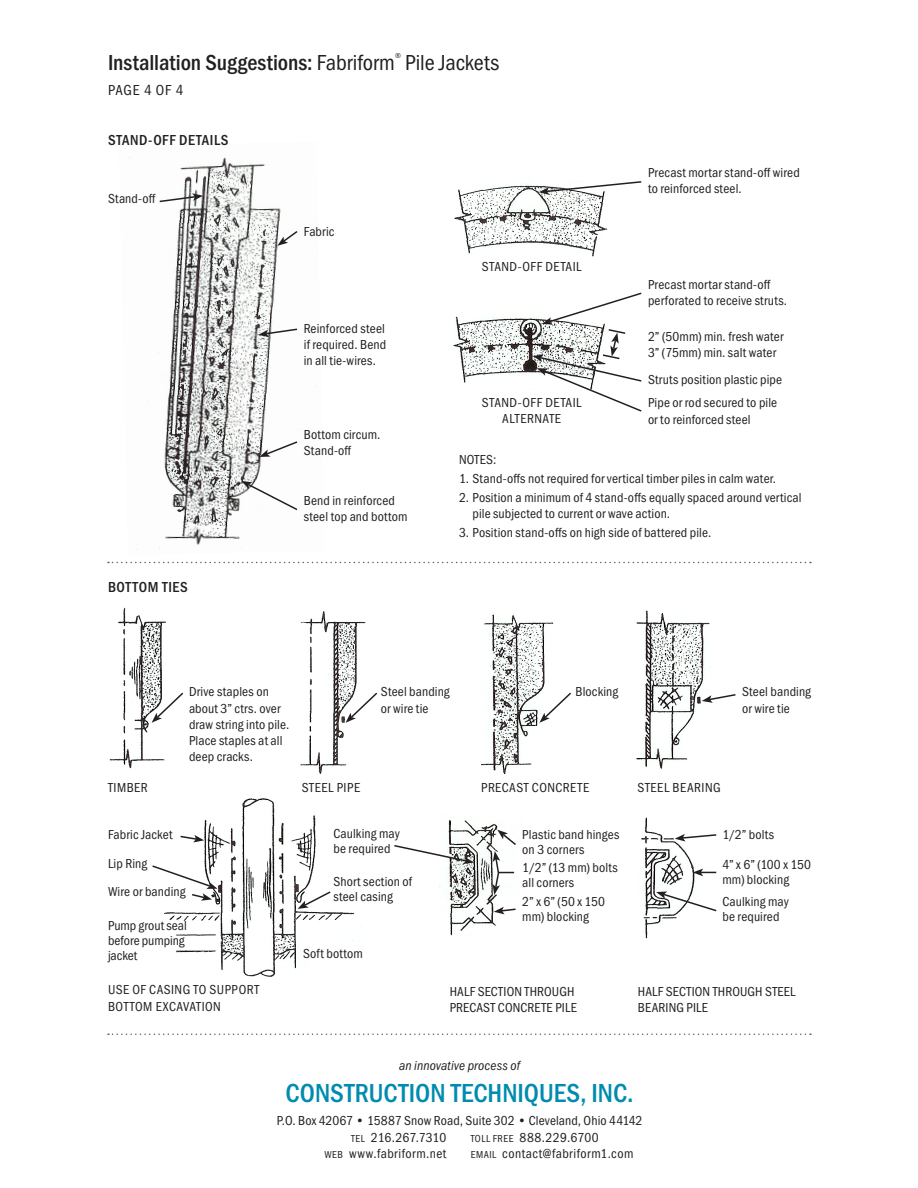
<style>
.page{position:relative;width:918px;height:1188px;background:#fff}
.page>*{position:absolute;margin:0;border:0;box-sizing:border-box;transform-origin:0 0}
.t1{font:500 27px "Franklin Gothic URW Cond";color:#008bb0}
.t2{font:500 22.5px "Franklin Gothic URW Cond";letter-spacing:-.005em;color:#231f20}
.t3{font:22.5px "Franklin Gothic URW Cond";letter-spacing:-.005em;color:#231f20}
.t4{font:500 15px "Franklin Gothic URW Cond";letter-spacing:.04em;color:#231f20}
.t5{font:15px "Franklin Gothic URW Cond";letter-spacing:.05em;color:#231f20}
.t6{font:13.5px/16.2px "Franklin Gothic URW Cond";letter-spacing:.01em;color:#231f20}
.t7{font:13.5px/16.2px "Franklin Gothic URW Cond";letter-spacing:.035em;color:#231f20}
.t8{font:13.5px "Franklin Gothic URW Con Boo Ita";letter-spacing:.01em;color:#231f20}
.t9{font:13.5px "Franklin Gothic URW Cond";letter-spacing:.03em;color:#231f20}
.t10{font:13.5px "Franklin Gothic URW Cond";letter-spacing:.045em;color:#231f20}
.t11{font:7.5px "Franklin Gothic URW Cond";color:#231f20}
.s1{font-weight:400}
.s2{font-size:10.5px}
</style>
<div class="page">
<img style="left:641px;top:817px;width:54px;height:122px">
<img style="left:439px;top:820px;width:66px;height:116px">
<img style="left:164px;top:798px;width:190px;height:179px">
<img style="left:454px;top:184px;width:154px;height:73px">
<img style="left:129px;top:157px;width:188px;height:395px">
<svg style="left:108px;top:562px;width:703px;height:1px"></svg>
<svg style="left:108px;top:1034px;width:703px;height:1px"></svg>
<svg style="left:277px;top:229px;width:22px;height:17px"></svg>
<svg style="left:158px;top:193px;width:45px;height:10px"></svg>
<svg style="left:258px;top:328px;width:41px;height:9px"></svg>
<svg style="left:259px;top:440px;width:40px;height:17px"></svg>
<svg style="left:241px;top:481px;width:58px;height:31px"></svg>
<img style="left:453px;top:316px;width:80px;height:67px">
<svg style="left:539px;top:181px;width:103px;height:14px"></svg>
<svg style="left:533px;top:292px;width:109px;height:120px"></svg>
<img style="left:109px;top:608px;width:57px;height:161px">
<svg style="left:152px;top:691px;width:32px;height:32px"></svg>
<img style="left:300px;top:611px;width:66px;height:163px">
<svg style="left:346px;top:691px;width:32px;height:32px"></svg>
<img style="left:481px;top:614px;width:73px;height:160px">
<svg style="left:539px;top:691px;width:32px;height:32px"></svg>
<img style="left:636px;top:610px;width:75px;height:159px">
<svg style="left:702px;top:693px;width:34px;height:10px"></svg>
<svg style="left:179px;top:835px;width:25px;height:7px"></svg>
<svg style="left:152px;top:864px;width:66px;height:37px"></svg>
<svg style="left:298px;top:890px;width:34px;height:19px"></svg>
<svg style="left:494px;top:907px;width:22px;height:7px"></svg>
<svg style="left:492px;top:830px;width:24px;height:65px"></svg>
<svg style="left:693px;top:869px;width:23px;height:7px"></svg>
<svg style="left:675px;top:833px;width:42px;height:9px"></svg>
<svg style="left:656px;top:891px;width:61px;height:22px"></svg>
<svg style="left:394px;top:844px;width:80px;height:20px"></svg>
<p class="t2" style="left:108px;top:46px;width:288px">Installation Suggestions: <span class="s1">Fabriform</span></p>
<p class="t11" style="left:395px;top:50px;width:7px">®</p>
<p class="t3" style="left:405px;top:46px;width:95px">Pile Jackets</p>
<p class="t5" style="left:108px;top:79px;width:77px">PAGE 4 OF 4</p>
<p class="t4" style="left:108px;top:129px;width:122px">STAND-OFF DETAILS</p>
<p class="t6" style="left:108px;top:190px;width:49px">Stand-off</p>
<p class="t6" style="left:304px;top:222px;width:32px">Fabric</p>
<p class="t6" style="left:304px;top:320px;width:84px;text-align:justify">Reinforced steel if required. Bend in all tie-wires.</p>
<p class="t7" style="left:482px;top:258px;width:101px">STAND-OFF DETAIL</p>
<p class="t7" style="left:482px;top:394px;width:101px">STAND-OFF DETAIL</p>
<p class="t7" style="left:502px;top:410px;width:60px">ALTERNATE</p>
<p class="t6" style="left:648px;top:163px;width:153px">Precast mortar stand-off wired to reinforced steel.</p>
<p class="t6" style="left:648px;top:275px;width:141px">Precast mortar stand-off perforated to receive struts.</p>
<p class="t6" style="left:648px;top:327px;width:137px">2” (50mm) min. fresh water<br>3” (75mm) min. salt water</p>
<p class="t6" style="left:648px;top:370px;width:136px">Struts position plastic pipe</p>
<p class="t6" style="left:648px;top:394px;width:131px">Pipe or rod secured to pile or to reinforced steel</p>
<p class="t4" style="left:108px;top:576px;width:81px">BOTTOM TIES</p>
<p class="t6" style="left:304px;top:425px;width:78px">Bottom circum.<br>Stand-off</p>
<p class="t6" style="left:304px;top:492px;width:105px">Bend in reinforced steel top and bottom</p>
<p class="t6" style="left:459px;top:451px;width:39px">NOTES:</p>
<p class="t6" style="left:459px;top:470px;width:319px">1. Stand-offs not required for vertical timber piles in calm water.</p>
<p class="t6" style="left:472px;top:489px;width:331px;text-indent:-14px">2. Position a minimum of 4 stand-offs equally spaced around vertical pile subjected to current or wave action.</p>
<p class="t6" style="left:459px;top:524px;width:254px">3. Position stand-offs on high side of battered pile.</p>
<p class="t6" style="left:108px;top:779px;width:41px">TIMBER</p>
<p class="t6" style="left:189px;top:683px;width:102px">Drive staples on about 3” ctrs. over draw string into pile.<br>Place staples at all deep cracks.</p>
<p class="t7" style="left:302px;top:779px;width:60px">STEEL PIPE</p>
<p class="t6" style="left:381px;top:683px;width:70px">Steel banding or wire tie</p>
<p class="t6" style="left:576px;top:683px;width:44px">Blocking</p>
<p class="t6" style="left:742px;top:683px;width:70px">Steel banding or wire tie</p>
<p class="t7" style="left:481px;top:779px;width:110px">PRECAST CONCRETE</p>
<p class="t7" style="left:638px;top:779px;width:85px">STEEL BEARING</p>
<p class="t6" style="left:108px;top:826px;width:66px">Fabric Jacket</p>
<p class="t6" style="left:108px;top:854px;width:41px">Lip Ring</p>
<p class="t6" style="left:108px;top:883px;width:79px">Wire or banding</p>
<p class="t6" style="left:108px;top:917px;width:80px;line-height:15px">Pump grout seal before pumping jacket</p>
<p class="t7" style="left:108px;top:981px;width:153px">USE OF CASING TO SUPPORT<br>BOTTOM EXCAVATION</p>
<p class="t6" style="left:333px;top:825px;width:68px;line-height:15px">Caulking may be required</p>
<p class="t6" style="left:522px;top:826px;width:98px;line-height:15px">Plastic band hinges on 3 corners</p>
<p class="t6" style="left:522px;top:859px;width:97px;line-height:15px">1/2” (13 mm) bolts all corners</p>
<p class="t6" style="left:522px;top:893px;width:84px;line-height:15px">2” x 6” (50 x 150 mm) blocking</p>
<p class="t6" style="left:333px;top:873px;width:80px;line-height:15px">Short section of steel casing</p>
<p class="t6" style="left:303px;top:944px;width:61px">Soft bottom</p>
<p class="t6" style="left:722px;top:825px;width:53px">1/2” bolts</p>
<p class="t6" style="left:722px;top:856px;width:90px;line-height:15px">4” x 6” (100 x 150 mm) blocking</p>
<p class="t6" style="left:722px;top:893px;width:68px;line-height:15px">Caulking may be required</p>
<p class="t6" style="left:450px;top:983px;width:129px">HALF SECTION THROUGH<br>PRECAST CONCRETE PILE</p>
<p class="t6" style="left:638px;top:983px;width:159px">HALF SECTION THROUGH STEEL<br>BEARING PILE</p>
<p class="t8" style="left:399px;top:1058px;width:122px">an innovative process of</p>
<p class="t1" style="left:286px;top:1074px;width:350px">CONSTRUCTION TECHNIQUES, INC.</p>
<p class="t6" style="left:277px;top:1112px;width:367px">P.O. Box 42067 • 15887 Snow Road, Suite 302 • Cleveland, Ohio 44142</p>
<p class="t6" style="left:351px;top:1128px;width:97px"><span class="s2">TEL</span> 216.267.7310</p>
<p class="t9" style="left:471px;top:1128px;width:130px"><span class="s2">TOLL FREE</span> 888.229.6700</p>
<p class="t10" style="left:324px;top:1144px;width:124px"><span class="s2">WEB</span> www.fabriform.net</p>
<p class="t7" style="left:471px;top:1145px;width:164px"><span class="s2">EMAIL</span> contact@fabriform1.com</p>
</div>
